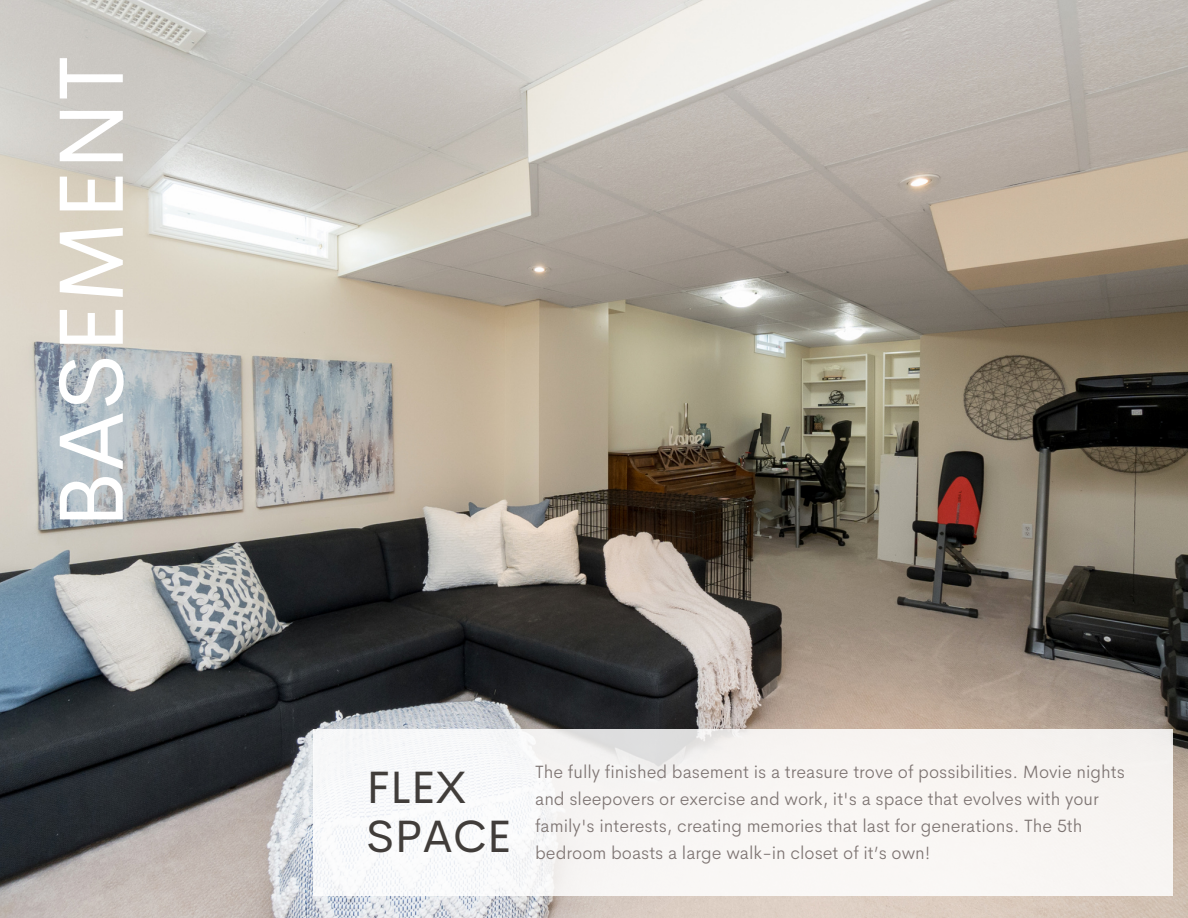
<style>
.page{position:relative;width:1188px;height:918px;background:#fff}
.page>*{position:absolute;margin:0;border:0;box-sizing:border-box;transform-origin:0 0}
.t1{font:91.8px "Cerebri Sans";color:#fff}
.t2{font:45.6px "Cerebri Sans";color:#413d3a}
.t3{font:300 18px/27px "Cerebri Sans";color:#7d7472}
</style>
<div class="page">
<img style="left:0;top:0;width:1188px;height:918px">
<div style="left:313px;top:730px;width:859px;height:166px;background:#f8f6f4"></div>
<p class="t1" style="left:31px;top:529px;width:475px;rotate:-90deg">BASEMENT</p>
<p class="t2" style="left:366px;top:757px;width:102px">FLEX</p>
<p class="t2" style="left:366px;top:807px;width:147px">SPACE</p>
<p class="t3" style="left:535px;top:758px;width:591px">The fully finished basement is a treasure trove of possibilities. Movie nights and sleepovers or exercise and work, it's a space that evolves with your family's interests, creating memories that last for generations. The 5th bedroom boasts a large walk-in closet of it’s own!</p>
</div>
